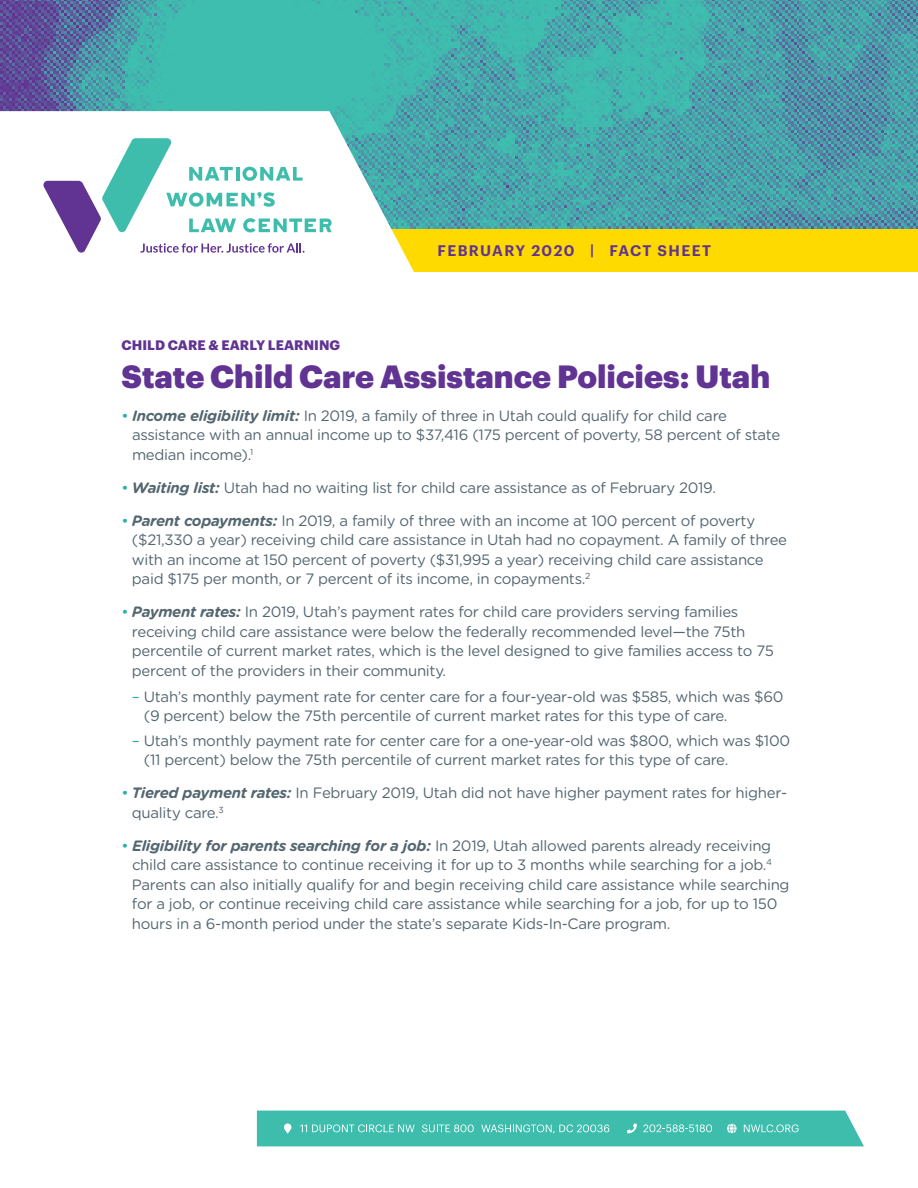
<style>
.page{position:relative;width:918px;height:1188px;background:#fff}
.page>*{position:absolute;margin:0;border:0;box-sizing:border-box;transform-origin:0 0}
.t1{font:900 31.5px "Graphik";color:#613393}
.t2{font:15px/19.5px "Gotham Rounded";letter-spacing:-.02em;color:#546670}
.t3{font:600 15px "Graphik";letter-spacing:.095em;color:#613393}
.t4{font:700 13.5px "Graphik";letter-spacing:.005em;color:#613393}
.s1{color:#24b1a5}
.s2{font-weight:700;font-style:italic}
</style>
<div class="page">
<img style="left:0;top:0;width:918px;height:229px">
<div style="left:370px;top:229px;width:548px;height:42px;background:#ffda00"></div>
<svg style="left:0;top:111px;width:422px;height:161px"></svg>
<svg style="left:43px;top:138px;width:289px;height:115px"></svg>
<svg style="left:257px;top:1111px;width:607px;height:35px;background:#4ac1b2"></svg>
<p class="t3" style="left:437px;top:239px;width:275px">FEBRUARY 2020 | FACT SHEET</p>
<p class="t4" style="left:122px;top:335px;width:220px">CHILD CARE &amp; EARLY LEARNING</p>
<h1 class="t1" style="left:122px;top:357px;width:650px">State Child Care Assistance Policies: Utah</h1>
<p class="t2" style="left:132px;top:405px;width:650px;text-indent:-10px"><span class="s1">•</span> <span class="s2">Income eligibility limit:</span> In 2019, a family of three in Utah could qualify for child care assistance with an annual income up to $37,416 (175 percent of poverty, 58 percent of state median income).<sup>1</sup></p>
<p class="t2" style="left:121px;top:477px;width:596px"><span class="s1">•</span> <span class="s2">Waiting list:</span> Utah had no waiting list for child care assistance as of February 2019.</p>
<p class="t2" style="left:132px;top:510px;width:657px;text-indent:-10px"><span class="s1">•</span> <span class="s2">Parent copayments:</span> In 2019, a family of three with an income at 100 percent of poverty ($21,330 a year) receiving child care assistance in Utah had no copayment. A family of three with an income at 150 percent of poverty ($31,995 a year) receiving child care assistance paid $175 per month, or 7 percent of its income, in copayments.<sup>2</sup></p>
<p class="t2" style="left:132px;top:601px;width:643px;text-indent:-10px"><span class="s1">•</span> <span class="s2">Payment rates:</span> In 2019, Utah’s payment rates for child care providers serving families receiving child care assistance were below the federally recommended level—the 75th percentile of current market rates, which is the level designed to give families access to 75 percent of the providers in their community.</p>
<p class="t2" style="left:144px;top:686px;width:641px;text-indent:-12px"><span class="s1">–</span> Utah’s monthly payment rate for center care for a four-year-old was $585, which was $60 (9 percent) below the 75th percentile of current market rates for this type of care.</p>
<p class="t2" style="left:144px;top:730px;width:648px;text-indent:-12px"><span class="s1">–</span> Utah’s monthly payment rate for center care for a one-year-old was $800, which was $100 (11 percent) below the 75th percentile of current market rates for this type of care.</p>
<p class="t2" style="left:132px;top:782px;width:657px;text-indent:-10px"><span class="s1">•</span> <span class="s2">Tiered payment rates:</span> In February 2019, Utah did not have higher payment rates for higher&shy;quality care.<sup>3</sup></p>
<p class="t2" style="left:132px;top:835px;width:659px;text-indent:-10px"><span class="s1">•</span> <span class="s2">Eligibility for parents searching for a job:</span> In 2019, Utah allowed parents already receiving child care assistance to continue receiving it for up to 3 months while searching for a job.<sup>4<br></sup>Parents can also initially qualify for and begin receiving child care assistance while searching for a job, or continue receiving child care assistance while searching for a job, for up to 150 hours in a 6-month period under the state’s separate Kids-In-Care program.</p>
</div>
